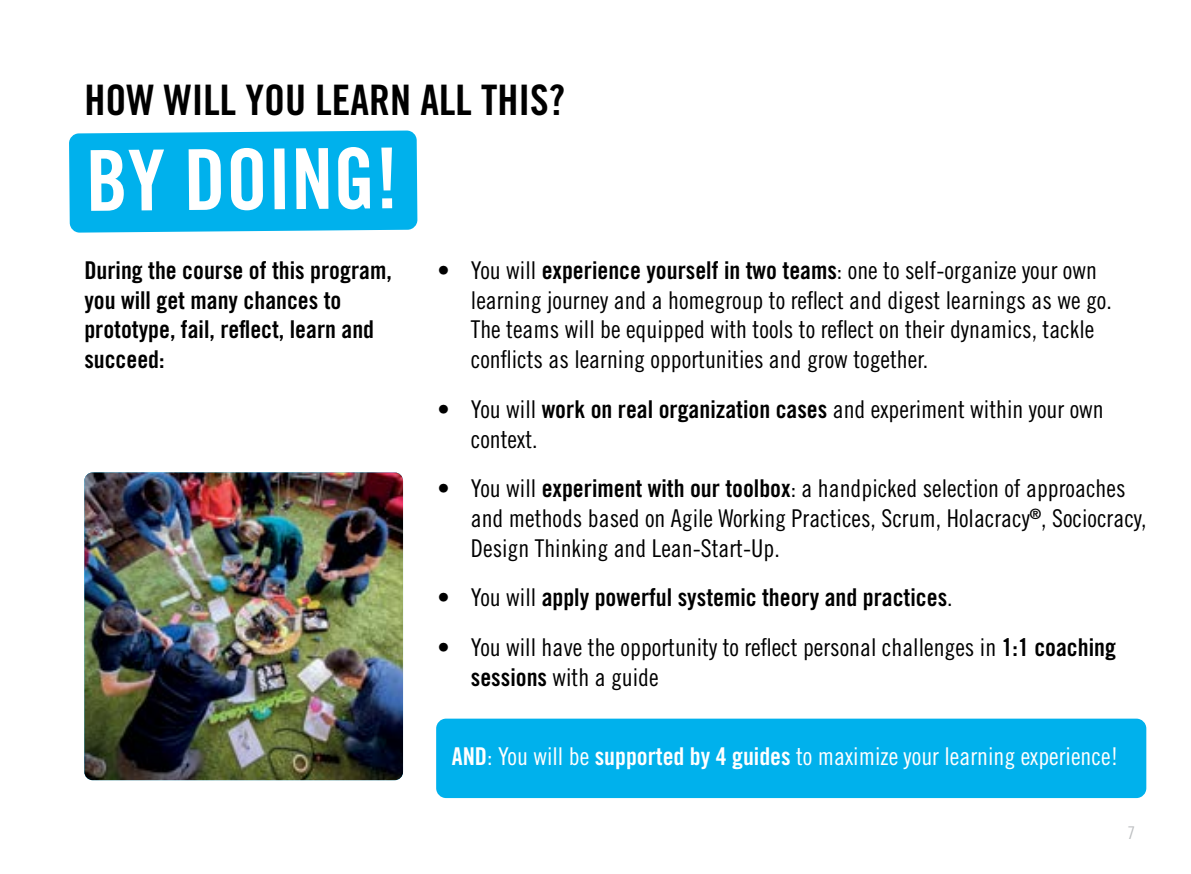
<style>
.page{position:relative;width:1191px;height:874px;background:#fff}
.page>*{position:absolute;margin:0;border:0;box-sizing:border-box;transform-origin:0 0}
.t1{font:84px "Trade Gothic LT Std Bd Cn 20";color:#fff}
.t2{font:42px "Trade Gothic LT Std Bd Cn 20";color:#000}
.t3{font:24.5px/29.8px "Trade Gothic LT Std Cn 18";color:#000}
.t4{font:24.5px/29.8px "Trade Gothic LT Std Bd Cn 20";color:#000}
.t5{font:24.5px "Trade Gothic LT Std Cn 18";color:#fff}
.t6{font:17.5px "Trade Gothic LT Std Cn 18";color:#bcbec0}
.s1{font-family:"Trade Gothic LT Std Bd Cn 20"}
.s2{font-family:"Trade Gothic LT Std Cn 18"}
</style>
<div class="page">
<div style="left:69px;top:130px;width:348px;height:102px;background:#00b1ec"></div>
<div style="left:436px;top:718px;width:710px;height:79px;background:#00b1ec;border-radius:10px"></div>
<img style="left:84px;top:472px;width:319px;height:307px">
<h2 class="t2" style="left:84px;top:74px;width:482px">HOW WILL YOU LEARN ALL THIS?</h2>
<h1 class="t1" style="left:85px;top:131px;width:314px;rotate:-1deg">BY DOING!</h1>
<p class="t4" style="left:84px;top:255px;width:309px">During the course of this program, you will get many chances to prototype, fail, reflect, learn and succeed:</p>
<p class="t3" style="left:471px;top:255px;width:642px;text-indent:-33px">• You will <span class="s1">experience yourself in two teams</span>: one to self-organize your own learning journey and a homegroup to reflect and digest learnings as we go.<br>The teams will be equipped with tools to reflect on their dynamics, tackle conflicts as learning opportunities and grow together.</p>
<p class="t3" style="left:471px;top:393px;width:634px;text-indent:-33px">• You will <span class="s1">work on real organization cases</span> and experiment within your own context.</p>
<p class="t3" style="left:471px;top:473px;width:677px;text-indent:-33px">• You will <span class="s1">experiment with our toolbox</span>: a handpicked selection of approaches and methods based on Agile Working Practices, Scrum, Holacracy<sup>®</sup>, Sociocracy,<br>Design Thinking and Lean-Start-Up.</p>
<p class="t4" style="left:437px;top:582px;width:516px"><span class="s2">• You will</span> apply powerful systemic theory and practices<span class="s2">.</span></p>
<p class="t3" style="left:471px;top:631px;width:646px;text-indent:-33px">• You will have the opportunity to reflect personal challenges in <span class="s1">1:1 coaching sessions</span> with a guide</p>
<p class="t5" style="left:452px;top:741px;width:668px"><span class="s1">AND</span>: You will be <span class="s1">supported by 4 guides</span> to maximize your learning experience!</p>
<p class="t6" style="left:1127px;top:822px;width:9px">7</p>
</div>
